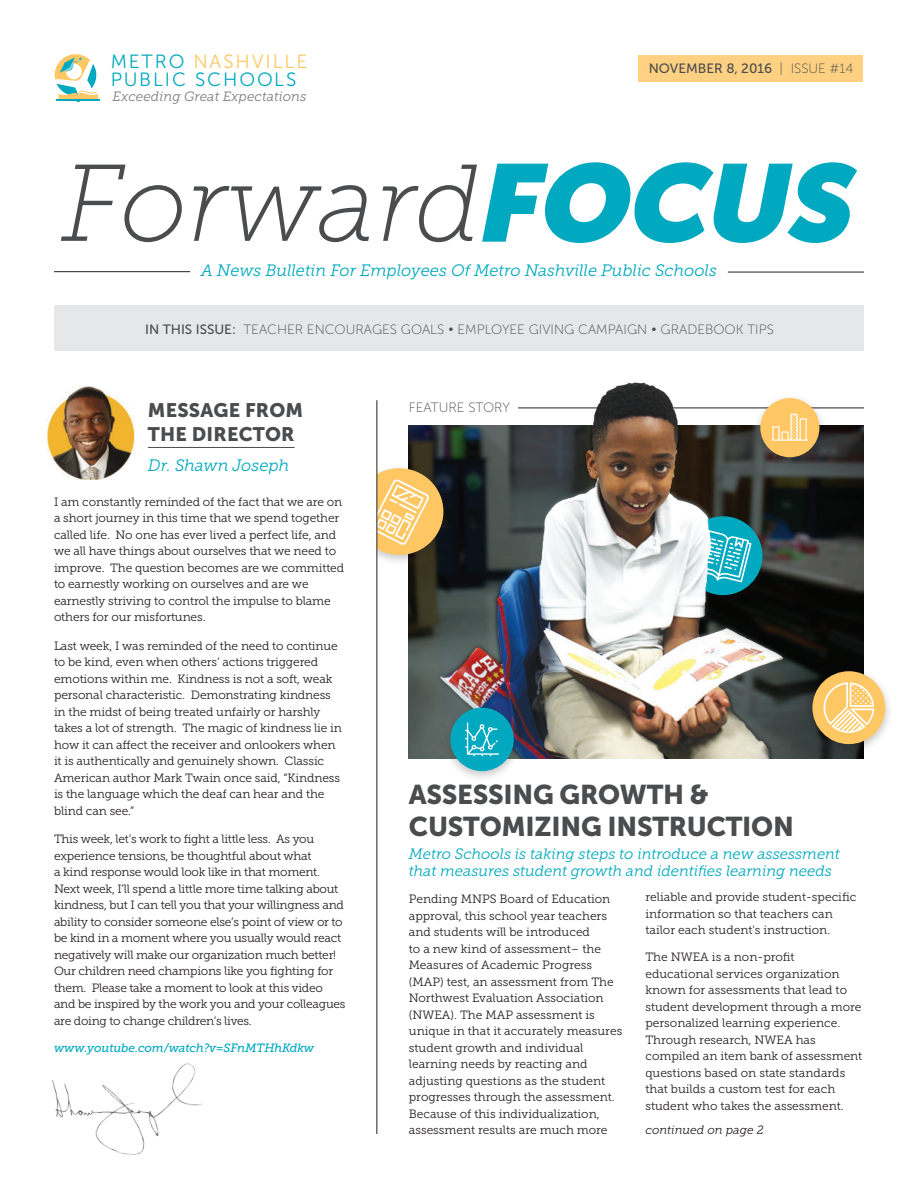
<style>
.page{position:relative;width:918px;height:1188px;background:#fff}
.page>*{position:absolute;margin:0;border:0;box-sizing:border-box;transform-origin:0 0}
.Heading_1{font:27px/32.4px "Museo Sans 900";letter-spacing:-.01em;color:#4b4c4d}
.Heading_2{font:19.5px "Museo Sans 900";letter-spacing:.01em;color:#4b4c4d}
.t1{font:19.2px/18.1px "Museo Sans 300";letter-spacing:.1em;color:#00a9bf}
.Heading_3{font:italic 16.5px "Museo Slab 300";color:#00a9bf}
.Heading_3-2{font:italic 15px/16.5px "Museo Slab 300";color:#00a9bf}
.t2{font:13.5px "Museo Sans 100";color:#4b4c4d}
.t3{font:italic 13.5px "Museo Slab 300";letter-spacing:.005em;color:#797b7e}
.t4{font:13.5px "Museo Sans 500";color:#4b4c4d}
.Body_Copy{font:12px/16.5px "Museo Slab 300";letter-spacing:-.01em;color:#231f20}
.Body_Copy-2{font:italic 12px "Museo Slab 500";letter-spacing:-.01em;color:#00a9bf}
.t5{font:italic 12px "Museo Slab 300";color:#231f20}
.s1{color:#fec764}
.s2{font-family:"Museo Sans 100"}
.s3{font-family:"Museo Sans 500"}
</style>
<div class="page">
<hr style="left:518px;top:408px;width:346px;height:1px;background:#231f20">
<hr style="left:148px;top:447px;width:147px;height:1px;background:#4b4c4d">
<img style="left:47px;top:386px;width:88px;height:93px">
<hr style="left:728px;top:272px;width:136px;height:1px;background:#231f20">
<hr style="left:54px;top:271px;width:136px;height:1px;background:#231f20">
<div style="left:54px;top:305px;width:810px;height:46px;background:#e6e7e9"></div>
<svg style="left:61px;top:165px;width:121px;height:77px"></svg>
<svg style="left:193px;top:185px;width:176px;height:57px"></svg>
<svg style="left:382px;top:162px;width:475px;height:81px"></svg>
<div style="left:639px;top:55px;width:224px;height:26px;background:#fed182"></div>
<svg style="left:55px;top:54px;width:45px;height:48px"></svg>
<img style="left:52px;top:1063px;width:151px;height:92px">
<img style="left:409px;top:426px;width:455px;height:332px">
<div style="left:347px;top:464px;width:104px;height:103px;background:#231f20;opacity:.25"></div>
<div style="left:355px;top:468px;width:88px;height:87px;background:#fec764;border-radius:50%"></div>
<div style="left:804px;top:666px;width:89px;height:90px;background:#231f20;opacity:.25"></div>
<div style="left:812px;top:671px;width:73px;height:73px;background:#fec764;border-radius:50%"></div>
<div style="left:752px;top:393px;width:76px;height:76px;background:#231f20;opacity:.25"></div>
<div style="left:760px;top:398px;width:59px;height:59px;background:#fec764;border-radius:50%"></div>
<div style="left:346px;top:468px;width:31px;height:152px;background:#fff"></div>
<svg style="left:782px;top:414px;width:26px;height:27px"></svg>
<img style="left:434px;top:382px;width:348px;height:376px">
<svg style="left:824px;top:682px;width:50px;height:51px"></svg>
<svg style="left:376px;top:479px;width:53px;height:66px"></svg>
<hr style="left:377px;top:400px;width:1px;height:734px;background:#231f20">
<div style="left:442px;top:703px;width:80px;height:80px;background:#231f20;opacity:.25"></div>
<div style="left:450px;top:708px;width:64px;height:63px;background:#00a9bf;border-radius:50%"></div>
<svg style="left:465px;top:723px;width:34px;height:33px"></svg>
<p class="t1" style="left:111px;top:52px;width:198px">METRO <span class="s1">NASHVILLE<br></span>PUBLIC SCHOOLS</p>
<p class="t3" style="left:113px;top:89px;width:195px">Exceeding Great Expectations</p>
<p class="t4" style="left:649px;top:61px;width:206px">NOVEMBER 8, 2016 <span class="s2">| ISSUE #14</span></p>
<p class="Heading_3" style="left:201px;top:261px;width:518px">A News Bulletin For Employees Of Metro Nashville Public Schools</p>
<p class="t2" style="left:145px;top:323px;width:630px"><span class="s3">IN THIS ISSUE:</span> TEACHER ENCOURAGES GOALS • EMPLOYEE GIVING CAMPAIGN • GRADEBOOK TIPS</p>
<p class="Heading_2" style="left:148px;top:399px;width:157px">MESSAGE FROM</p>
<p class="Heading_2" style="left:148px;top:423px;width:148px">THE DIRECTOR</p>
<p class="Heading_3" style="left:148px;top:456px;width:143px">Dr. Shawn Joseph</p>
<p class="Body_Copy" style="left:54px;top:493px;width:292px">I am constantly reminded of the fact that we are on a short journey in this time that we spend together called life. No one has ever lived a perfect life, and we all have things about ourselves that we need to improve. The question becomes are we committed to earnestly working on ourselves and are we earnestly striving to control the impulse to blame others for our misfortunes.</p>
<p class="Body_Copy" style="left:54px;top:637px;width:289px">Last week, I was reminded of the need to continue to be kind, even when others’ actions triggered emotions within me. Kindness is not a soft, weak personal characteristic. Demonstrating kindness in the midst of being treated unfairly or harshly takes a lot of strength. The magic of kindness lie in how it can affect the receiver and onlookers when it is authentically and genuinely shown. Classic American author Mark Twain once said, “Kindness is the language which the deaf can hear and the blind can see.”</p>
<p class="Body_Copy" style="left:54px;top:831px;width:293px">This week, let’s work to fight a little less. As you experience tensions, be thoughtful about what<br>a kind response would look like in that moment.<br>Next week, I’ll spend a little more time talking about kindness, but I can tell you that your willingness and ability to consider someone else’s point of view or to be kind in a moment where you usually would react negatively will make our organization much better!<br>Our children need champions like you fighting for them. Please take a moment to look at this video and be inspired by the work you and your colleagues are doing to change children’s lives.</p>
<p class="Body_Copy-2" style="left:54px;top:1041px;width:262px">www.youtube.com/watch?v=SFnMTHhKdkw</p>
<p class="t2" style="left:409px;top:400px;width:103px">FEATURE STORY</p>
<p class="Heading_1" style="left:409px;top:778px;width:387px">ASSESSING GROWTH &amp;<br>CUSTOMIZING INSTRUCTION</p>
<p class="Heading_3-2" style="left:409px;top:846px;width:433px">Metro Schools is taking steps to introduce a new assessment that measures student growth and identifies learning needs</p>
<p class="Body_Copy" style="left:409px;top:891px;width:215px">Pending MNPS Board of Education approval, this school year teachers and students will be introduced<br>to a new kind of assessment– the Measures of Academic Progress (MAP) test, an assessment from The Northwest Evaluation Association (NWEA). The MAP assessment is unique in that it accurately measures student growth and individual learning needs by reacting and adjusting questions as the student progresses through the assessment.<br>Because of this individualization, assessment results are much more</p>
<p class="Body_Copy" style="left:645px;top:889px;width:212px">reliable and provide student-specific information so that teachers can tailor each student's instruction.</p>
<p class="Body_Copy" style="left:645px;top:949px;width:218px">The NWEA is a non-profit educational services organization known for assessments that lead to student development through a more personalized learning experience.<br>Through research, NWEA has compiled an item bank of assessment questions based on state standards that builds a custom test for each student who takes the assessment.</p>
<p class="t5" style="left:645px;top:1123px;width:120px">continued on page 2</p>
</div>
